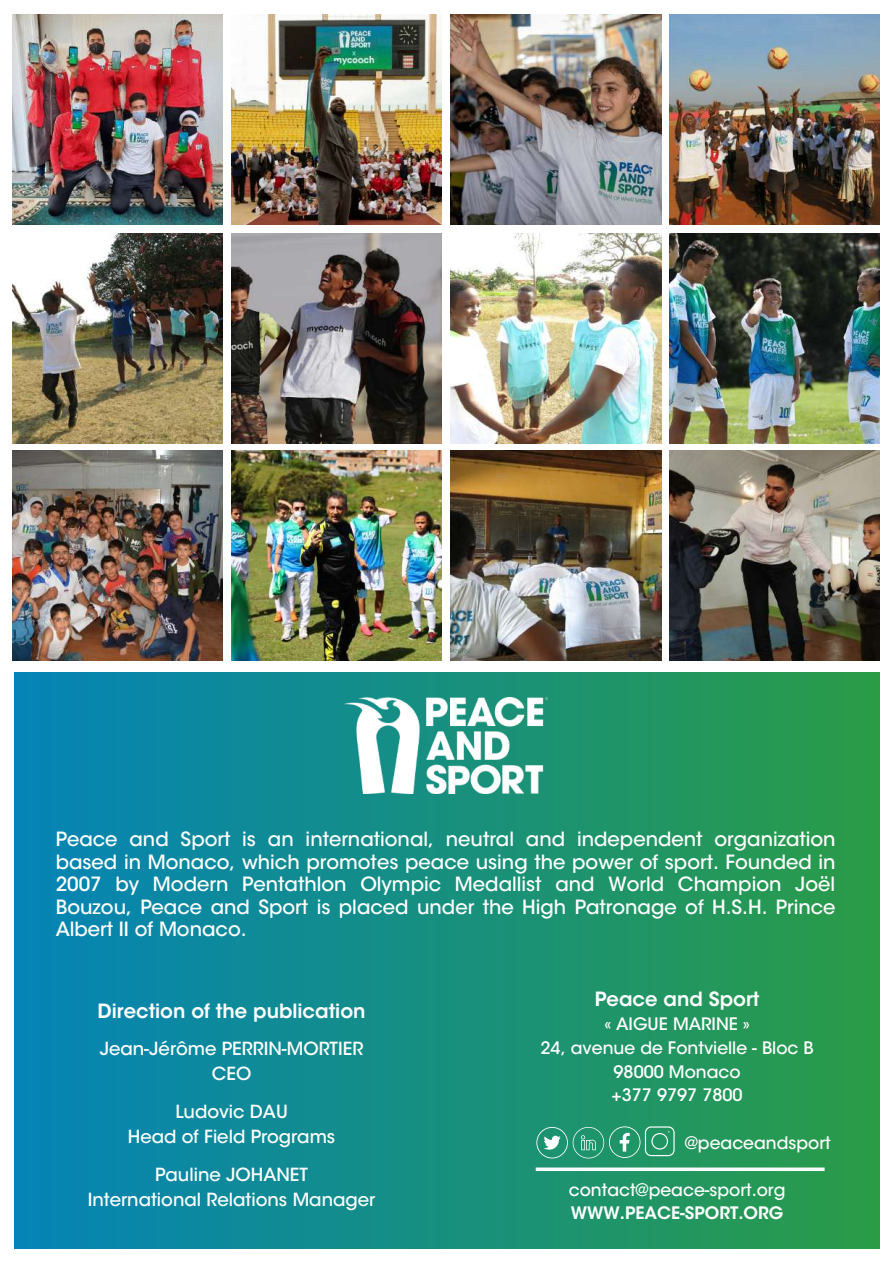
<style>
.page{position:relative;width:893px;height:1264px;background:#fff}
.page>*{position:absolute;margin:0;border:0;box-sizing:border-box;transform-origin:0 0}
.t1{font:500 19.5px/22.5px "ITC Avant Garde Std";color:#fff;text-align:justify}
.t2{font:600 19.5px "ITC Avant Garde Std";color:#fff}
.t3{font:500 18px/24.8px "ITC Avant Garde Std";color:#fff;text-align:center}
.t4{font:500 17.1px/23.5px "ITC Avant Garde Std";color:#fff;text-align:center}
.t5{font:600 17.1px "ITC Avant Garde Std";color:#fff}
</style>
<div class="page">
<img style="left:12px;top:14px;width:211px;height:211px">
<img style="left:12px;top:233px;width:211px;height:211px">
<img style="left:12px;top:450px;width:211px;height:210px">
<img style="left:231px;top:14px;width:210px;height:211px">
<img style="left:231px;top:233px;width:210px;height:211px">
<img style="left:231px;top:450px;width:210px;height:210px">
<img style="left:450px;top:14px;width:211px;height:211px">
<img style="left:450px;top:233px;width:211px;height:211px">
<img style="left:450px;top:450px;width:211px;height:210px">
<img style="left:669px;top:14px;width:210px;height:211px">
<img style="left:669px;top:233px;width:210px;height:211px">
<img style="left:669px;top:450px;width:210px;height:210px">
<svg style="left:14px;top:672px;width:865px;height:576px;background:#178f7f"></svg>
<hr style="left:535px;top:1167px;width:289px;height:3px;background:#fff">
<svg style="left:536px;top:1126px;width:138px;height:32px;background:#42a481"></svg>
<img style="left:344px;top:697px;width:203px;height:96px">
<p class="t1" style="left:56px;top:830px;width:781px">Peace and Sport is an international, neutral and independent organization based in Monaco, which promotes peace using the power of sport. Founded in 2007 by Modern Pentathlon Olympic Medallist and World Champion Joël Bouzou, Peace and Sport is placed under the High Patronage of H.S.H. Prince Albert II of Monaco.</p>
<p class="t2" style="left:98px;top:1003px;width:269px">Direction of the publication</p>
<p class="t3" style="left:100px;top:1038px;width:265px">Jean-Jérôme PERRIN-MORTIER<br>CEO</p>
<p class="t3" style="left:128px;top:1101px;width:209px">Ludovic DAU<br>Head of Field Programs</p>
<p class="t3" style="left:88px;top:1164px;width:289px">Pauline JOHANET<br>International Relations Manager</p>
<p class="t2" style="left:594px;top:991px;width:166px">Peace and Sport</p>
<p class="t4" style="left:540px;top:1014px;width:274px">« AIGUE MARINE »<br>24, avenue de Fontvielle - Bloc B<br>98000 Monaco<br>+377 9797 7800</p>
<p class="t4" style="left:684px;top:1132px;width:147px">@peaceandsport</p>
<p class="t4" style="left:568px;top:1179px;width:218px">contact@peace-sport.org</p>
<p class="t5" style="left:570px;top:1206px;width:214px">WWW.PEACE-SPORT.ORG</p>
</div>
